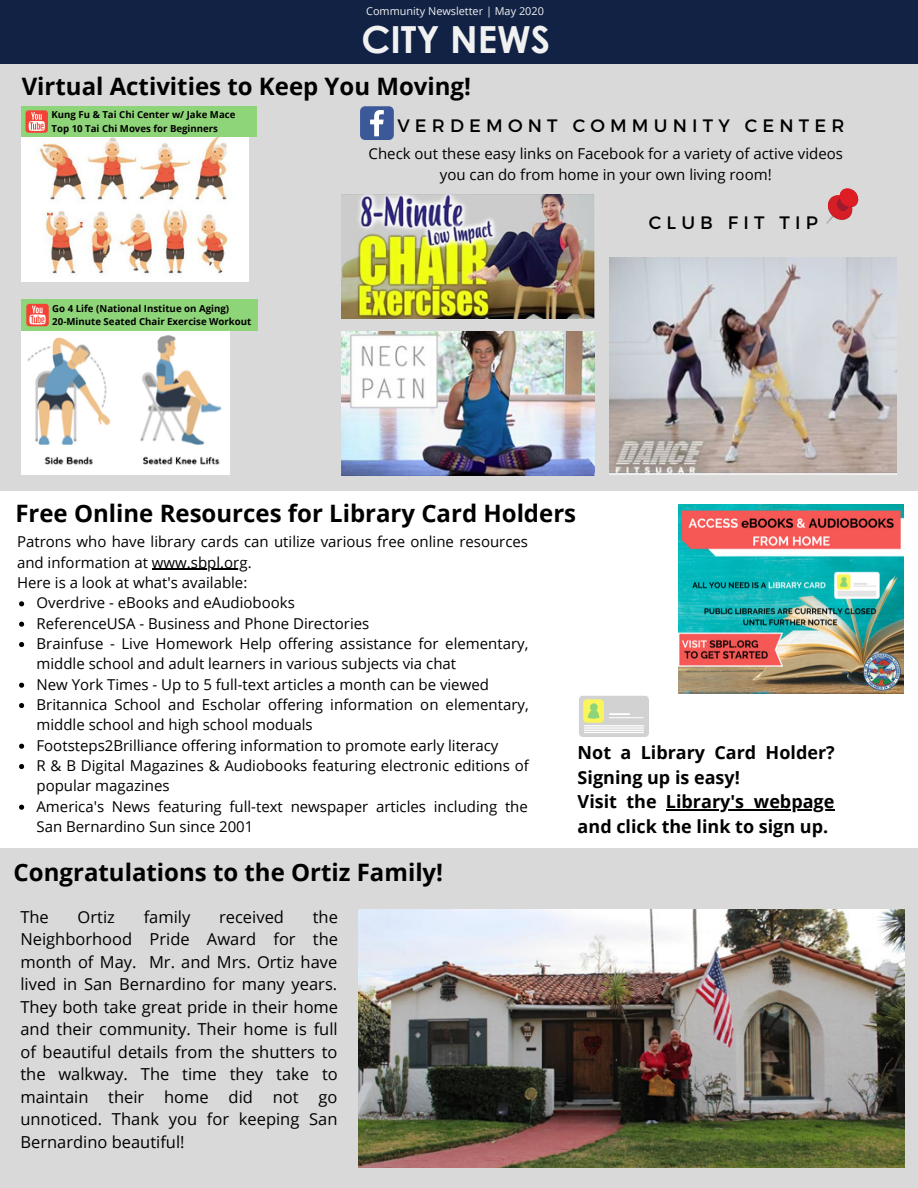
<style>
.page{position:relative;width:918px;height:1188px;background:#fff}
.page>*{position:absolute;margin:0;border:0;box-sizing:border-box;transform-origin:0 0}
.t1{font:700 37.35px "Century Gothic";color:#f1f1f1}
.t2{font:700 24px "Open Sans";color:#000}
.t3{font:700 18px/24.8px "Open Sans";color:#000}
.t4{font:18px "Montserrat";letter-spacing:.29em;color:#000}
.t5{font:16.5px/22.5px "Open Sans";color:#000;text-align:justify}
.t6{font:15px/20.4px "Open Sans";color:#000}
.t7{font:10.95px "Open Sans";color:#f1f1f1}
.t8{font:700 9.6px/14px "Open Sans";color:#000}
</style>
<div class="page">
<div style="left:0;top:41px;width:918px;height:449px;background:#d9d9d9"></div>
<div style="left:0;top:0;width:918px;height:63px;background:#124"></div>
<img style="left:22px;top:137px;width:227px;height:144px">
<div style="left:22px;top:106px;width:235px;height:31px;background:#8ed478"></div>
<div style="left:26px;top:110px;width:22px;height:23px;background:#f44336;border-radius:3px"></div>
<svg style="left:29px;top:112px;width:16px;height:19px"></svg>
<img style="left:22px;top:331px;width:208px;height:144px">
<div style="left:22px;top:299px;width:236px;height:32px;background:#8ed478"></div>
<div style="left:26px;top:304px;width:23px;height:22px;background:#f44336;border-radius:3px"></div>
<svg style="left:29px;top:306px;width:17px;height:18px"></svg>
<svg style="left:826px;top:188px;width:33px;height:36px"></svg>
<svg style="left:360px;top:106px;width:34px;height:34px"></svg>
<img style="left:342px;top:194px;width:253px;height:125px">
<img style="left:342px;top:331px;width:253px;height:144px">
<img style="left:610px;top:257px;width:287px;height:217px">
<div style="left:0;top:848px;width:918px;height:340px;background:#d9d9d9"></div>
<img style="left:358px;top:909px;width:546px;height:259px">
<img style="left:679px;top:505px;width:225px;height:189px">
<svg style="left:19px;top:601px;width:5px;height:5px"></svg>
<svg style="left:19px;top:622px;width:5px;height:5px"></svg>
<svg style="left:19px;top:642px;width:5px;height:5px"></svg>
<svg style="left:19px;top:683px;width:5px;height:5px"></svg>
<svg style="left:19px;top:703px;width:5px;height:5px"></svg>
<svg style="left:19px;top:744px;width:5px;height:5px"></svg>
<svg style="left:19px;top:764px;width:5px;height:5px"></svg>
<svg style="left:19px;top:805px;width:5px;height:5px"></svg>
<hr style="left:152px;top:569px;width:96px;height:1px;background:#000">
<div style="left:579px;top:696px;width:70px;height:41px;background:#d3d2d2;border-radius:4px"></div>
<div style="left:583px;top:699px;width:21px;height:24px;background:#faf55a;border-radius:4px"></div>
<svg style="left:588px;top:703px;width:11px;height:16px"></svg>
<svg style="left:609px;top:713px;width:21px;height:2px"></svg>
<hr style="left:609px;top:717px;width:35px;height:1px;background:#fff">
<hr style="left:584px;top:725px;width:60px;height:1px;background:#fff">
<hr style="left:584px;top:727px;width:60px;height:2px;background:#fff">
<hr style="left:584px;top:730px;width:60px;height:1px;background:#fff">
<hr style="left:584px;top:732px;width:60px;height:1px;background:#fff">
<hr style="left:666px;top:809px;width:168px;height:1px;background:#000">
<p class="t7" style="left:366px;top:3px;width:179px">Community Newsletter | May 2020</p>
<h1 class="t1" style="left:361px;top:15px;width:190px">CITY NEWS</h1>
<h2 class="t2" style="left:22px;top:69px;width:451px">Virtual Activities to Keep You Moving!</h2>
<p class="t8" style="left:52px;top:107px;width:185px">Kung Fu &amp; Tai Chi Center w/ Jake Mace<br>Top 10 Tai Chi Moves for Beginners</p>
<p class="t8" style="left:52px;top:302px;width:178px">Go 4 Life (National Institue on Aging)</p>
<p class="t8" style="left:52px;top:314px;width:201px">20-Minute Seated Chair Exercise Workout</p>
<p class="t4" style="left:397px;top:114px;width:449px">VERDEMONT COMMUNITY CENTER</p>
<p class="t6" style="left:369px;top:143px;width:476px;text-align:center">Check out these easy links on Facebook for a variety of active videos you can do from home in your own living room!</p>
<p class="t4" style="left:649px;top:211px;width:171px">CLUB FIT TIP</p>
<h2 class="t2" style="left:15px;top:496px;width:562px">Free Online Resources for Library Card Holders</h2>
<p class="t6" style="left:17px;top:531px;width:513px">Patrons who have library cards can utilize various free online resources and information at www.sbpl.org.<br>Here is a look at what's available:</p>
<p class="t6" style="left:37px;top:592px;width:494px">Overdrive - eBooks and eAudiobooks<br>ReferenceUSA - Business and Phone Directories<br>Brainfuse - Live Homework Help offering assistance for elementary, middle school and adult learners in various subjects via chat<br>New York Times - Up to 5 full-text articles a month can be viewed Britannica School and Escholar offering information on elementary, middle school and high school moduals<br>Footsteps2Brilliance offering information to promote early literacy<br>R &amp; B Digital Magazines &amp; Audiobooks featuring electronic editions of popular magazines<br>America's News featuring full-text newspaper articles including the San Bernardino Sun since 2001</p>
<h2 class="t2" style="left:14px;top:855px;width:431px">Congratulations to the Ortiz Family!</h2>
<p class="t5" style="left:20px;top:905px;width:30px">The</p>
<p class="t5" style="left:78px;top:905px;width:39px">Ortiz</p>
<p class="t5" style="left:144px;top:905px;width:48px">family</p>
<p class="t5" style="left:219px;top:905px;width:66px">received</p>
<p class="t5" style="left:20px;top:905px;width:319px;text-indent:292px">the Neighborhood Pride Award for the month of May. Mr. and Mrs. Ortiz have lived in San Bernardino for many years.<br>They both take great pride in their home and their community. Their home is full of beautiful details from the shutters to the walkway. The time they take to maintain their home did not go unnoticed. Thank you for keeping San Bernardino beautiful!</p>
<p class="t3" style="left:578px;top:739px;width:259px">Not a Library Card Holder?<br>Signing up is easy!<br>Visit the Library's webpage and click the link to sign up.</p>
</div>
